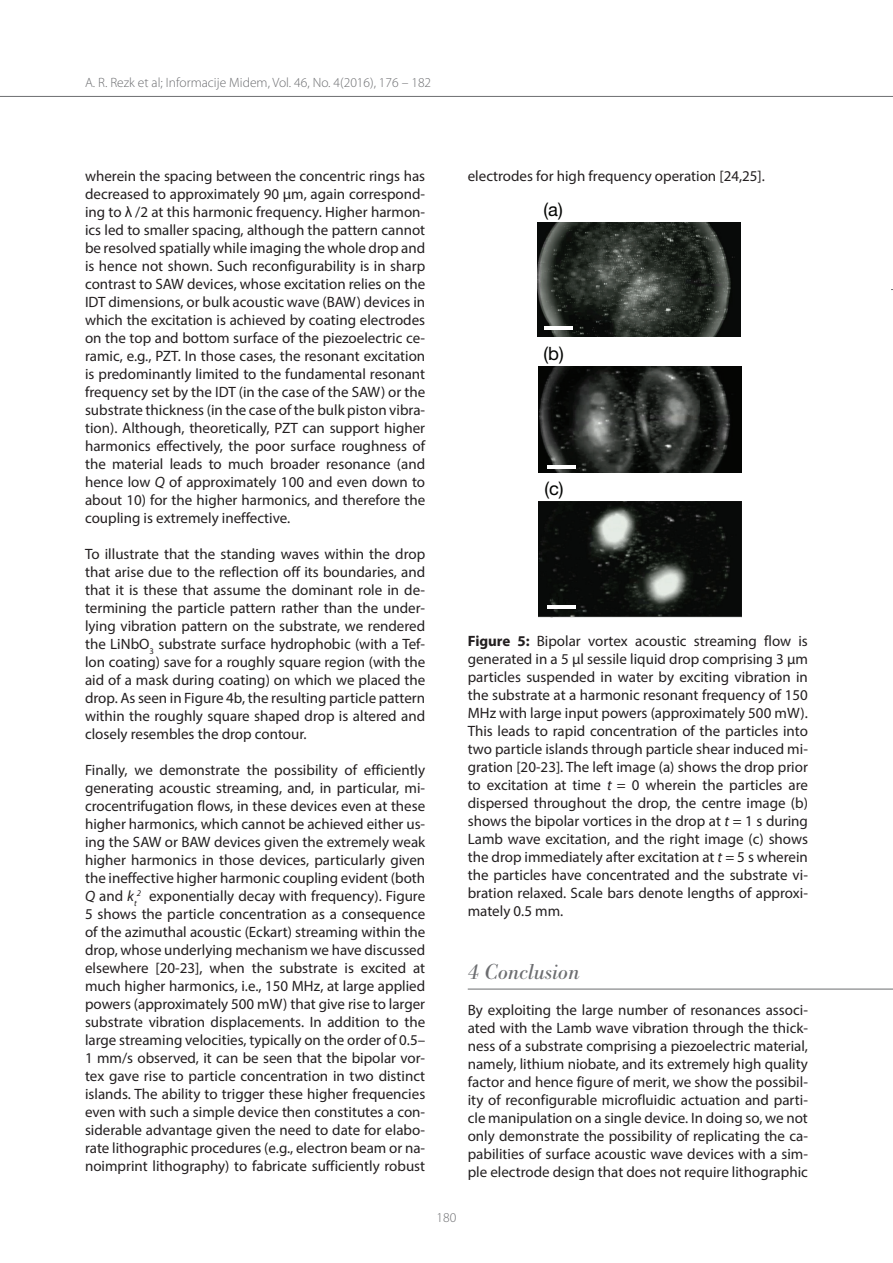
<style>
.page{position:relative;width:893px;height:1263px;background:#fff}
.page>*{position:absolute;margin:0;border:0;box-sizing:border-box;transform-origin:0 0}
.Text{font:italic 22.5px "Bodoni Ant TEE";color:#6c6d70}
.t1{font:18.3px "Helvetica Neue";color:#040503}
.Text-2{font:15px/18px "Myriad Pro";color:#231f20;text-align:justify}
.t2{font:300 13.5px "Myriad Pro";color:#6c6d70}
.s1{font-family:"Arial Unicode MS"}
.s2{font-style:italic}
.s3{font-weight:700}
</style>
<div class="page">
<hr style="left:0;top:96px;width:893px;height:1px;background:#6c6d70">
<img style="left:538px;top:223px;width:202px;height:113px">
<img style="left:539px;top:501px;width:203px;height:116px">
<img style="left:539px;top:367px;width:202px;height:105px">
<hr style="left:544px;top:326px;width:29px;height:3px;background:#fff">
<hr style="left:547px;top:605px;width:29px;height:4px;background:#fff">
<hr style="left:547px;top:466px;width:29px;height:3px;background:#fff">
<hr style="left:468px;top:989px;width:425px;height:1px;background:#6c6d70">
<p class="t2" style="left:85px;top:74px;width:348px">A. R. Rezk et al; Informacije Midem, Vol. 46, No. 4(2016), 176 – 182</p>
<p class="Text-2" style="left:85px;top:167px;width:342px">wherein the spacing between the concentric rings has decreased to approximately 90 µm, again correspond&shy;ing to <span class="s1">λ</span> /2 at this harmonic frequency. Higher harmon&shy;ics led to smaller spacing, although the pattern cannot be resolved spatially while imaging the whole drop and is hence not shown. Such reconfigurability is in sharp contrast to SAW devices, whose excitation relies on the IDT dimensions, or bulk acoustic wave (BAW) devices in which the excitation is achieved by coating electrodes on the top and bottom surface of the piezoelectric ce&shy;ramic, e.g., PZT. In those cases, the resonant excitation is predominantly limited to the fundamental resonant frequency set by the IDT (in the case of the SAW) or the substrate thickness (in the case of the bulk piston vibra&shy;tion). Although, theoretically, PZT can support higher harmonics effectively, the poor surface roughness of the material leads to much broader resonance (and hence low <span class="s2">Q</span> of approximately 100 and even down to about 10) for the higher harmonics, and therefore the coupling is extremely ineffective.</p>
<p class="Text-2" style="left:85px;top:545px;width:342px">To illustrate that the standing waves within the drop that arise due to the reflection off its boundaries, and that it is these that assume the dominant role in de&shy;termining the particle pattern rather than the under&shy;lying vibration pattern on the substrate, we rendered the LiNbO<sub>3</sub> substrate surface hydrophobic (with a Tef&shy;lon coating) save for a roughly square region (with the aid of a mask during coating) on which we placed the drop. As seen in Figure 4b, the resulting particle pattern within the roughly square shaped drop is altered and closely resembles the drop contour.</p>
<p class="Text-2" style="left:85px;top:761px;width:342px">Finally, we demonstrate the possibility of efficiently generating acoustic streaming, and, in particular, mi&shy;crocentrifugation flows, in these devices even at these higher harmonics, which cannot be achieved either us&shy;ing the SAW or BAW devices given the extremely weak higher harmonics in those devices, particularly given the ineffective higher harmonic coupling evident (both <span class="s2">Q</span> and <span class="s2">k</span><sub>t</sub><sup>2</sup> exponentially decay with frequency). Figure 5 shows the particle concentration as a consequence of the azimuthal acoustic (Eckart) streaming within the drop, whose underlying mechanism we have discussed elsewhere [20-23], when the substrate is excited at much higher harmonics, i.e., 150 MHz, at large applied powers (approximately 500 mW) that give rise to larger substrate vibration displacements. In addition to the large streaming velocities, typically on the order of 0.5– 1 mm/s observed, it can be seen that the bipolar vor&shy;tex gave rise to particle concentration in two distinct islands. The ability to trigger these higher frequencies even with such a simple device then constitutes a con&shy;siderable advantage given the need to date for elabo&shy;rate lithographic procedures (e.g., electron beam or na&shy;noimprint lithography) to fabricate sufficiently robust</p>
<p class="Text-2" style="left:468px;top:167px;width:299px">electrodes for high frequency operation [24,25].</p>
<p class="t1" style="left:543px;top:197px;width:21px">(a)</p>
<p class="t1" style="left:543px;top:341px;width:22px">(b)</p>
<p class="t1" style="left:544px;top:475px;width:21px">(c)</p>
<p class="Text-2" style="left:468px;top:631px;width:342px"><span class="s3">Figure 5:</span> Bipolar vortex acoustic streaming flow is generated in a 5 µl sessile liquid drop comprising 3 µm particles suspended in water by exciting vibration in the substrate at a harmonic resonant frequency of 150<br>MHz with large input powers (approximately 500 mW).<br>This leads to rapid concentration of the particles into two particle islands through particle shear induced mi&shy;gration [20-23]. The left image (a) shows the drop prior to excitation at time <span class="s2">t</span> = 0 wherein the particles are dispersed throughout the drop, the centre image (b) shows the bipolar vortices in the drop at <span class="s2">t</span> = 1 s during Lamb wave excitation, and the right image (c) shows the drop immediately after excitation at <span class="s2">t</span> = 5 s wherein the particles have concentrated and the substrate vi&shy;bration relaxed. Scale bars denote lengths of approxi&shy;mately 0.5 mm.</p>
<p class="Text" style="left:468px;top:959px;width:113px">4 Conclusion</p>
<p class="Text-2" style="left:468px;top:1000px;width:342px">By exploiting the large number of resonances associ&shy;ated with the Lamb wave vibration through the thick&shy;ness of a substrate comprising a piezoelectric material, namely, lithium niobate, and its extremely high quality factor and hence figure of merit, we show the possibil&shy;ity of reconfigurable microfluidic actuation and parti&shy;cle manipulation on a single device. In doing so, we not only demonstrate the possibility of replicating the ca&shy;pabilities of surface acoustic wave devices with a sim&shy;ple electrode design that does not require lithographic</p>
<p class="t2" style="left:437px;top:1209px;width:21px">180</p>
</div>
